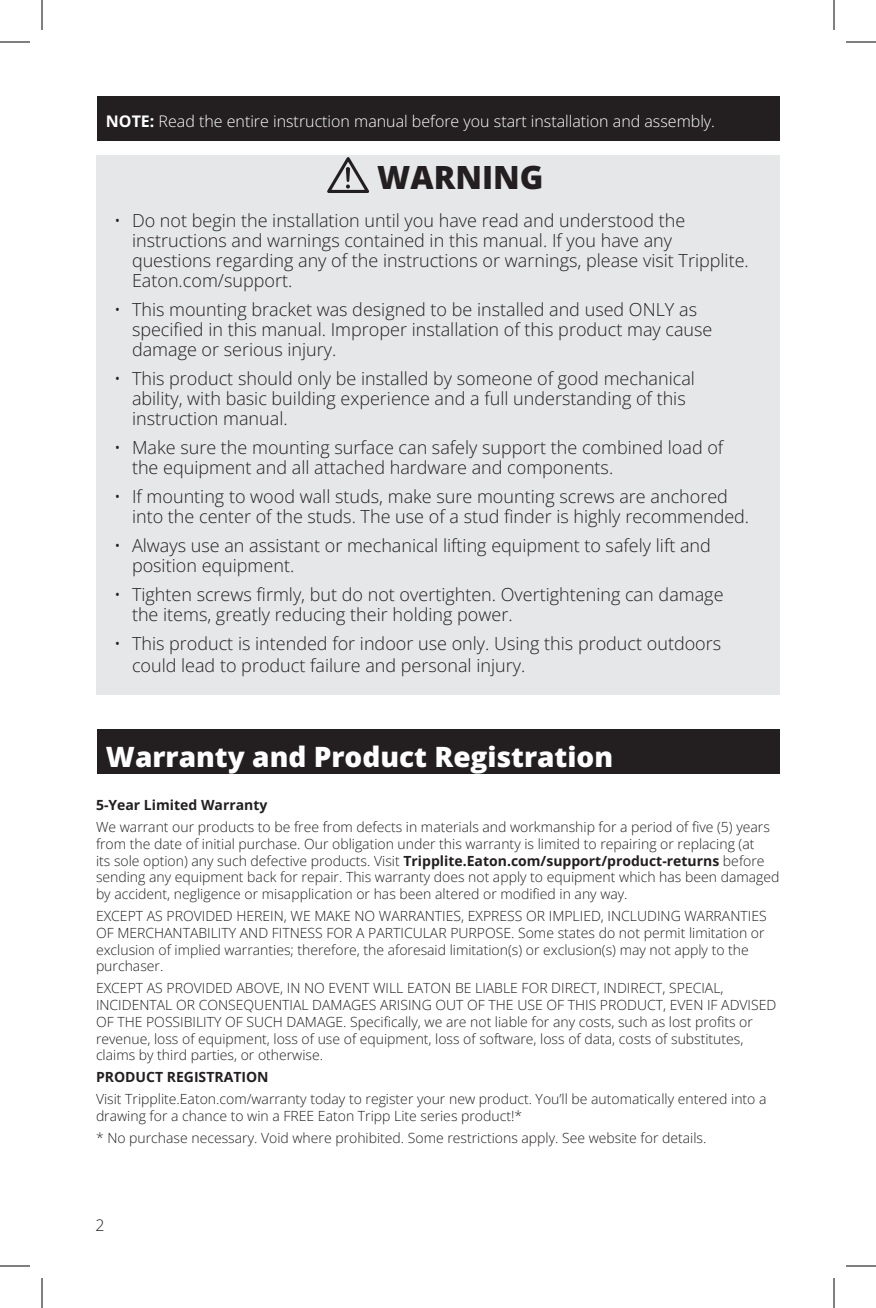
<style>
.page{position:relative;width:876px;height:1308px;background:#fff}
.page>*{position:absolute;margin:0;border:0;box-sizing:border-box;transform-origin:0 0}
.t1{font:800 32px "Open Sans";color:#231f20}
.t2{font:800 28px "Open Sans";color:#fff}
.t3{font:300 18px/20px "Open Sans";color:#231f20}
.t4{font:300 16px "Open Sans";color:#fff}
.t5{font:300 16px "Open Sans";color:#231f20}
.t6{font:300 14px/16.8px "Open Sans";color:#231f20}
.t7{font:700 14px "Open Sans";color:#231f20}
.s1{font-weight:700}
</style>
<div class="page">
<div style="left:96px;top:155px;width:684px;height:539px;background:#e6e7e9"></div>
<svg style="left:323px;top:155px;width:50px;height:40px;background:#bdbdbf"></svg>
<div style="left:97px;top:729px;width:682px;height:45px;background:#231f20"></div>
<div style="left:97px;top:96px;width:682px;height:45px;background:#231f20"></div>
<hr style="left:0;top:42px;width:30px;height:1px;background:#000">
<hr style="left:846px;top:42px;width:30px;height:1px;background:#000">
<hr style="left:0;top:1266px;width:30px;height:1px;background:#000">
<hr style="left:846px;top:1266px;width:30px;height:1px;background:#000">
<hr style="left:42px;top:0;width:1px;height:30px;background:#000">
<hr style="left:42px;top:1278px;width:1px;height:30px;background:#000">
<hr style="left:834px;top:0;width:1px;height:30px;background:#000">
<hr style="left:834px;top:1278px;width:1px;height:30px;background:#000">
<p class="t4" style="left:106px;top:110px;width:611px"><span class="s1">NOTE:</span> Read the entire instruction manual before you start installation and assembly.</p>
<p class="t1" style="left:377px;top:153px;width:168px">WARNING</p>
<p class="t3" style="left:132px;top:210px;width:618px;text-indent:-18px">• Do not begin the installation until you have read and understood the instructions and warnings contained in this manual. If you have any questions regarding any of the instructions or warnings, please visit Tripplite.<br>Eaton.com/support.</p>
<p class="t3" style="left:132px;top:299px;width:582px;text-indent:-18px">• This mounting bracket was designed to be installed and used ONLY as specified in this manual. Improper installation of this product may cause damage or serious injury.</p>
<p class="t3" style="left:132px;top:368px;width:565px;text-indent:-18px">• This product should only be installed by someone of good mechanical ability, with basic building experience and a full understanding of this instruction manual.</p>
<p class="t3" style="left:132px;top:437px;width:593px;text-indent:-18px">• Make sure the mounting surface can safely support the combined load of the equipment and all attached hardware and components.</p>
<p class="t3" style="left:132px;top:486px;width:619px;text-indent:-18px">• If mounting to wood wall studs, make sure mounting screws are anchored into the center of the studs. The use of a stud finder is highly recommended.</p>
<p class="t3" style="left:132px;top:535px;width:580px;text-indent:-18px">• Always use an assistant or mechanical lifting equipment to safely lift and position equipment.</p>
<p class="t3" style="left:132px;top:584px;width:593px;text-indent:-18px">• Tighten screws firmly, but do not overtighten. Overtightening can damage the items, greatly reducing their holding power.</p>
<p class="t3" style="left:132px;top:632px;width:591px;line-height:21.6px;text-indent:-18px">• This product is intended for indoor use only. Using this product outdoors could lead to product failure and personal injury.</p>
<p class="t2" style="left:106px;top:735px;width:509px">Warranty and Product Registration</p>
<p class="t7" style="left:96px;top:795px;width:173px">5-Year Limited Warranty</p>
<p class="t6" style="left:96px;top:818px;width:685px">We warrant our products to be free from defects in materials and workmanship for a period of five (5) years from the date of initial purchase. Our obligation under this warranty is limited to repairing or replacing (at<br>its sole option) any such defective products. Visit <span class="s1">Tripplite.Eaton.com/support/product-returns</span> before sending any equipment back for repair. This warranty does not apply to equipment which has been damaged by accident, negligence or misapplication or has been altered or modified in any way.</p>
<p class="t6" style="left:96px;top:907px;width:672px">EXCEPT AS PROVIDED HEREIN, WE MAKE NO WARRANTIES, EXPRESS OR IMPLIED, INCLUDING WARRANTIES OF MERCHANTABILITY AND FITNESS FOR A PARTICULAR PURPOSE. Some states do not permit limitation or exclusion of implied warranties; therefore, the aforesaid limitation(s) or exclusion(s) may not apply to the purchaser.</p>
<p class="t6" style="left:96px;top:979px;width:682px">EXCEPT AS PROVIDED ABOVE, IN NO EVENT WILL EATON BE LIABLE FOR DIRECT, INDIRECT, SPECIAL, INCIDENTAL OR CONSEQUENTIAL DAMAGES ARISING OUT OF THE USE OF THIS PRODUCT, EVEN IF ADVISED OF THE POSSIBILITY OF SUCH DAMAGE. Specifically, we are not liable for any costs, such as lost profits or revenue, loss of equipment, loss of use of equipment, loss of software, loss of data, costs of substitutes, claims by third parties, or otherwise.</p>
<p class="t7" style="left:96px;top:1067px;width:174px">PRODUCT REGISTRATION</p>
<p class="t6" style="left:96px;top:1090px;width:672px">Visit Tripplite.Eaton.com/warranty today to register your new product. You’ll be automatically entered into a drawing for a chance to win a FREE Eaton Tripp Lite series product!*</p>
<p class="t6" style="left:96px;top:1129px;width:612px">* No purchase necessary. Void where prohibited. Some restrictions apply. See website for details.</p>
<p class="t5" style="left:96px;top:1215px;width:11px">2</p>
</div>
